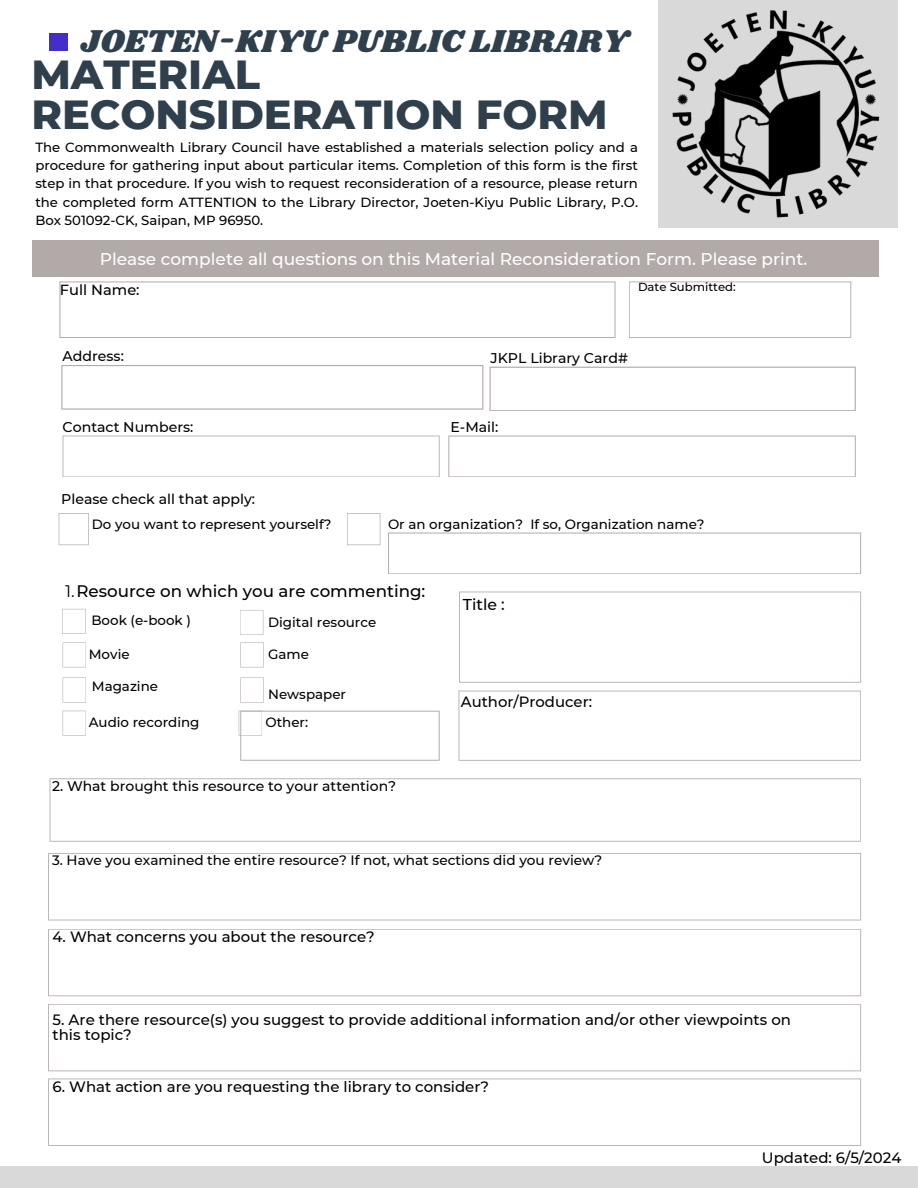
<style>
.page{position:relative;width:918px;height:1188px;background:#fff}
.page>*{position:absolute;margin:0;border:0;box-sizing:border-box;transform-origin:0 0}
.t1{font:800 41.4px/40.3px "Montserrat";color:#2f3f4c}
.t2{font:32.85px "Shrikhand";color:#2f3f4c}
.t3{font:500 16.95px "Montserrat";color:#fff}
.t4{font:500 16.65px "Montserrat";color:#000}
.t5{font:500 15.75px "Montserrat";color:#000}
.t6{font:500 15px/15.8px "Montserrat";color:#000}
.t7{font:500 14.85px "Montserrat";color:#000}
.t8{font:500 14.7px "Montserrat";color:#000}
.t9{font:500 14.1px "Montserrat";color:#000}
.t10{font:500 13.95px "Montserrat";color:#000}
.t11{font:500 13.65px "Montserrat";color:#000}
.t12{font:500 13.5px "Montserrat";color:#000}
.t13{font:500 13.2px/18.3px "Montserrat";color:#000;text-align:justify}
.t14{font:500 11.7px "Montserrat";color:#000}
.s1{font-weight:400}
</style>
<div class="page">
<div style="left:659px;top:0;width:239px;height:228px;background:#d9d9d9"></div>
<div style="left:33px;top:240px;width:846px;height:37px;background:#b2aaa8"></div>
<div style="left:50px;top:33px;width:18px;height:18px;background:#432dcb"></div>
<div style="left:0;top:1167px;width:918px;height:21px;background:#d9d9d9"></div>
<svg style="left:59px;top:281px;width:557px;height:57px"></svg>
<svg style="left:629px;top:281px;width:222px;height:57px"></svg>
<svg style="left:61px;top:365px;width:422px;height:45px"></svg>
<svg style="left:63px;top:436px;width:377px;height:41px"></svg>
<svg style="left:459px;top:592px;width:402px;height:91px"></svg>
<svg style="left:59px;top:513px;width:30px;height:32px"></svg>
<svg style="left:448px;top:436px;width:408px;height:41px"></svg>
<svg style="left:62px;top:609px;width:24px;height:25px"></svg>
<svg style="left:347px;top:513px;width:33px;height:32px"></svg>
<svg style="left:388px;top:533px;width:473px;height:41px"></svg>
<svg style="left:63px;top:642px;width:23px;height:25px"></svg>
<svg style="left:63px;top:677px;width:23px;height:26px"></svg>
<svg style="left:63px;top:711px;width:23px;height:25px"></svg>
<svg style="left:240px;top:610px;width:23px;height:25px"></svg>
<svg style="left:240px;top:642px;width:24px;height:25px"></svg>
<svg style="left:240px;top:677px;width:24px;height:26px"></svg>
<svg style="left:459px;top:691px;width:402px;height:70px"></svg>
<svg style="left:50px;top:778px;width:811px;height:64px"></svg>
<svg style="left:48px;top:853px;width:813px;height:67px"></svg>
<svg style="left:48px;top:929px;width:813px;height:67px"></svg>
<svg style="left:48px;top:1004px;width:813px;height:67px"></svg>
<svg style="left:48px;top:1078px;width:813px;height:68px"></svg>
<svg style="left:239px;top:711px;width:201px;height:50px"></svg>
<img style="left:672px;top:10px;width:208px;height:208px">
<svg style="left:490px;top:367px;width:366px;height:44px"></svg>
<h5 class="t2" style="left:81px;top:18px;width:548px">JOETEN-KIYU PUBLIC LIBRARY</h5>
<h5 class="t1" style="left:31px;top:54px;width:578px">MATERIAL<br>RECONSIDERATION FORM</h5>
<h6 class="t13" style="left:35px;top:138px;width:604px">The Commonwealth Library Council have established a materials selection policy and a procedure for gathering input about particular items. Completion of this form is the first step in that procedure. If you wish to request reconsideration of a resource, please return the completed form ATTENTION to the Library Director, Joeten-Kiyu Public Library, P.O.<br>Box 501092-CK, Saipan, MP 96950.</h6>
<h6 class="t3" style="left:100px;top:248px;width:709px">Please complete all questions on this Material Reconsideration Form. Please print.</h6>
<h6 class="t8" style="left:60px;top:281px;width:81px">Full Name:</h6>
<p class="t14" style="left:638px;top:280px;width:99px">Date Submitted:</p>
<h6 class="t9" style="left:63px;top:347px;width:63px">Address:</h6>
<h5 class="t9" style="left:491px;top:349px;width:139px">JKPL Library Card#</h5>
<h6 class="t9" style="left:63px;top:418px;width:132px">Contact Numbers:</h6>
<h6 class="t9" style="left:451px;top:418px;width:49px">E-Mail:</h6>
<h6 class="t9" style="left:61px;top:490px;width:195px">Please check all that apply:</h6>
<h1 class="t12" style="left:92px;top:516px;width:241px">Do you want to represent yourself?</h1>
<h6 class="t12" style="left:388px;top:516px;width:318px">Or an organization? If so, Organization name?</h6>
<h3 class="t4" style="left:65px;top:580px;width:362px"><span class="s1">1.</span>Resource on which you are commenting:</h3>
<h6 class="t12" style="left:91px;top:612px;width:101px">Book (e-book )</h6>
<h5 class="t12" style="left:89px;top:646px;width:42px">Movie</h5>
<h3 class="t12" style="left:92px;top:678px;width:68px">Magazine</h3>
<h5 class="t12" style="left:89px;top:714px;width:112px">Audio recording</h5>
<h6 class="t12" style="left:268px;top:613px;width:110px">Digital resource</h6>
<h6 class="t12" style="left:268px;top:646px;width:42px">Game</h6>
<p class="t12" style="left:268px;top:686px;width:79px">Newspaper</p>
<h5 class="t12" style="left:265px;top:714px;width:44px">Other:</h5>
<h5 class="t10" style="left:52px;top:777px;width:346px">2. What brought this resource to your attention?</h5>
<h5 class="t5" style="left:463px;top:595px;width:43px">Title :</h5>
<h5 class="t7" style="left:461px;top:693px;width:133px">Author/Producer:</h5>
<h6 class="t11" style="left:52px;top:852px;width:552px">3. Have you examined the entire resource? If not, what sections did you review?</h6>
<h5 class="t6" style="left:53px;top:929px;width:324px">4. What concerns you about the resource?</h5>
<h6 class="t6" style="left:53px;top:1011px;width:740px">5. Are there resource(s) you suggest to provide additional information and/or other viewpoints on this topic?</h6>
<h5 class="t6" style="left:53px;top:1078px;width:438px">6. What action are you requesting the library to consider?</h5>
<h5 class="t6" style="left:762px;top:1149px;width:141px">Updated: 6/5/2024</h5>
</div>
